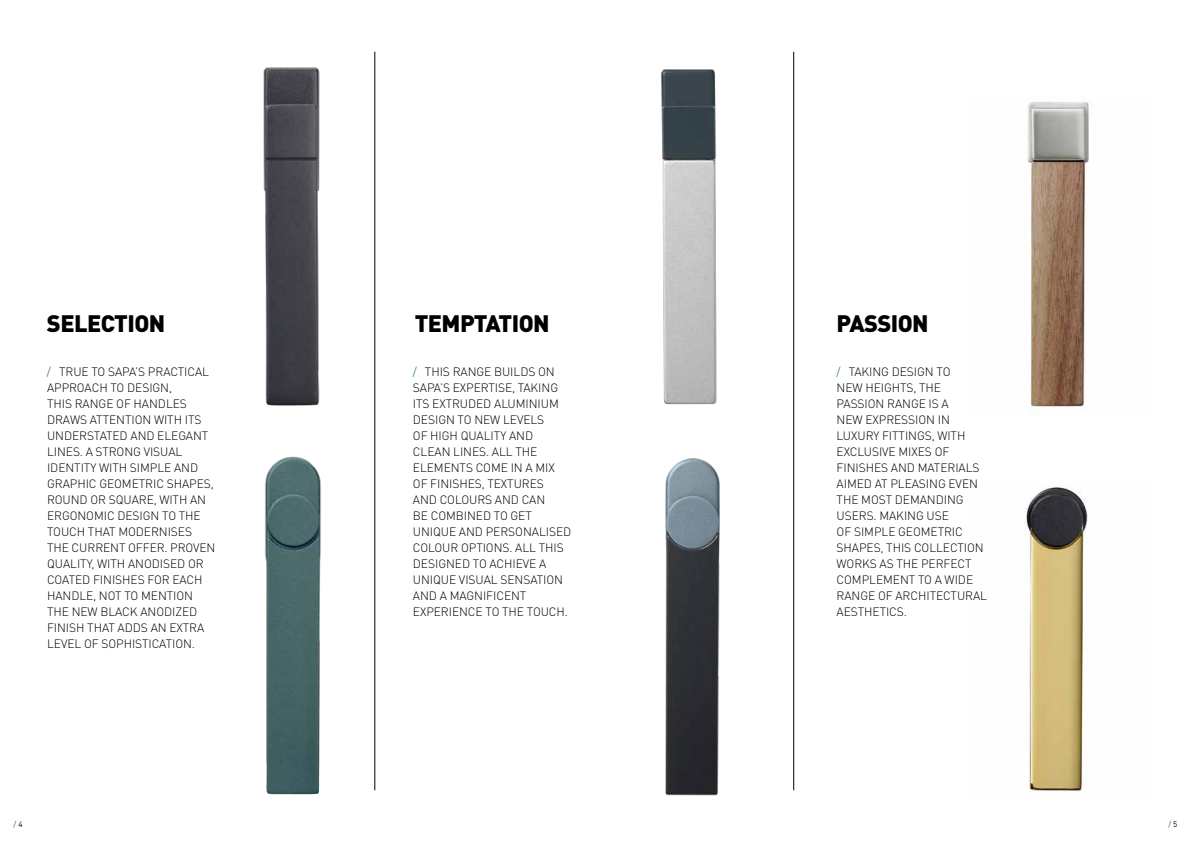
<style>
.page{position:relative;width:1191px;height:842px;background:#fff}
.page>*{position:absolute;margin:0;border:0;box-sizing:border-box;transform-origin:0 0}
.t1{font:900 23.5px "DIN Pro";letter-spacing:-.025em;color:#000}
.t2{font:300 12px/16px "DIN Pro";letter-spacing:-.005em;color:#000}
.t3{font:8px "DIN Pro";color:#0e7837}
.s1{color:#0e7837}
.s2{color:#000}
</style>
<div class="page">
<img style="left:263px;top:51px;width:113px;height:375px">
<img style="left:265px;top:426px;width:111px;height:369px">
<img style="left:1027px;top:102px;width:64px;height:309px">
<img style="left:661px;top:69px;width:56px;height:336px">
<img style="left:1024px;top:487px;width:64px;height:305px">
<img style="left:665px;top:458px;width:55px;height:338px">
<hr style="left:374px;top:52px;width:1px;height:738px;background:#000">
<hr style="left:793px;top:52px;width:1px;height:738px;background:#000">
<h1 class="t1" style="left:47px;top:304px;width:120px">SELECTION</h1>
<h1 class="t1" style="left:415px;top:304px;width:136px">TEMPTATION</h1>
<h1 class="t1" style="left:836px;top:304px;width:94px">PASSION</h1>
<p class="t2" style="left:47px;top:362px;width:170px"><span class="s1">/</span> TRUE TO SAPA’S PRACTICAL<br>APPROACH TO DESIGN,<br>THIS RANGE OF HANDLES<br>DRAWS ATTENTION WITH ITS<br>UNDERSTATED AND ELEGANT<br>LINES. A STRONG VISUAL<br>IDENTITY WITH SIMPLE AND<br>GRAPHIC GEOMETRIC SHAPES,<br>ROUND OR SQUARE, WITH AN<br>ERGONOMIC DESIGN TO THE<br>TOUCH THAT MODERNISES<br>THE CURRENT OFFER. PROVEN<br>QUALITY, WITH ANODISED OR<br>COATED FINISHES FOR EACH<br>HANDLE, NOT TO MENTION<br>THE NEW BLACK ANODIZED<br>FINISH THAT ADDS AN EXTRA<br>LEVEL OF SOPHISTICATION.</p>
<p class="t2" style="left:413px;top:362px;width:160px"><span class="s1">/</span> THIS RANGE BUILDS ON<br>SAPA’S EXPERTISE, TAKING<br>ITS EXTRUDED ALUMINIUM<br>DESIGN TO NEW LEVELS<br>OF HIGH QUALITY AND<br>CLEAN LINES. ALL THE<br>ELEMENTS COME IN A MIX<br>OF FINISHES, TEXTURES<br>AND COLOURS AND CAN<br>BE COMBINED TO GET<br>UNIQUE AND PERSONALISED<br>COLOUR OPTIONS. ALL THIS<br>DESIGNED TO ACHIEVE A<br>UNIQUE VISUAL SENSATION<br>AND A MAGNIFICENT<br>EXPERIENCE TO THE TOUCH.</p>
<p class="t2" style="left:836px;top:362px;width:152px"><span class="s1">/</span> TAKING DESIGN TO<br>NEW HEIGHTS, THE<br>PASSION RANGE IS A<br>NEW EXPRESSION IN<br>LUXURY FITTINGS, WITH<br>EXCLUSIVE MIXES OF<br>FINISHES AND MATERIALS<br>AIMED AT PLEASING EVEN<br>THE MOST DEMANDING<br>USERS. MAKING USE<br>OF SIMPLE GEOMETRIC<br>SHAPES, THIS COLLECTION<br>WORKS AS THE PERFECT<br>COMPLEMENT TO A WIDE<br>RANGE OF ARCHITECTURAL<br>AESTHETICS.</p>
<p class="t3" style="left:13px;top:818px;width:11px">/ <span class="s2">4</span></p>
<p class="t3" style="left:1168px;top:818px;width:11px">/ <span class="s2">5</span></p>
</div>
